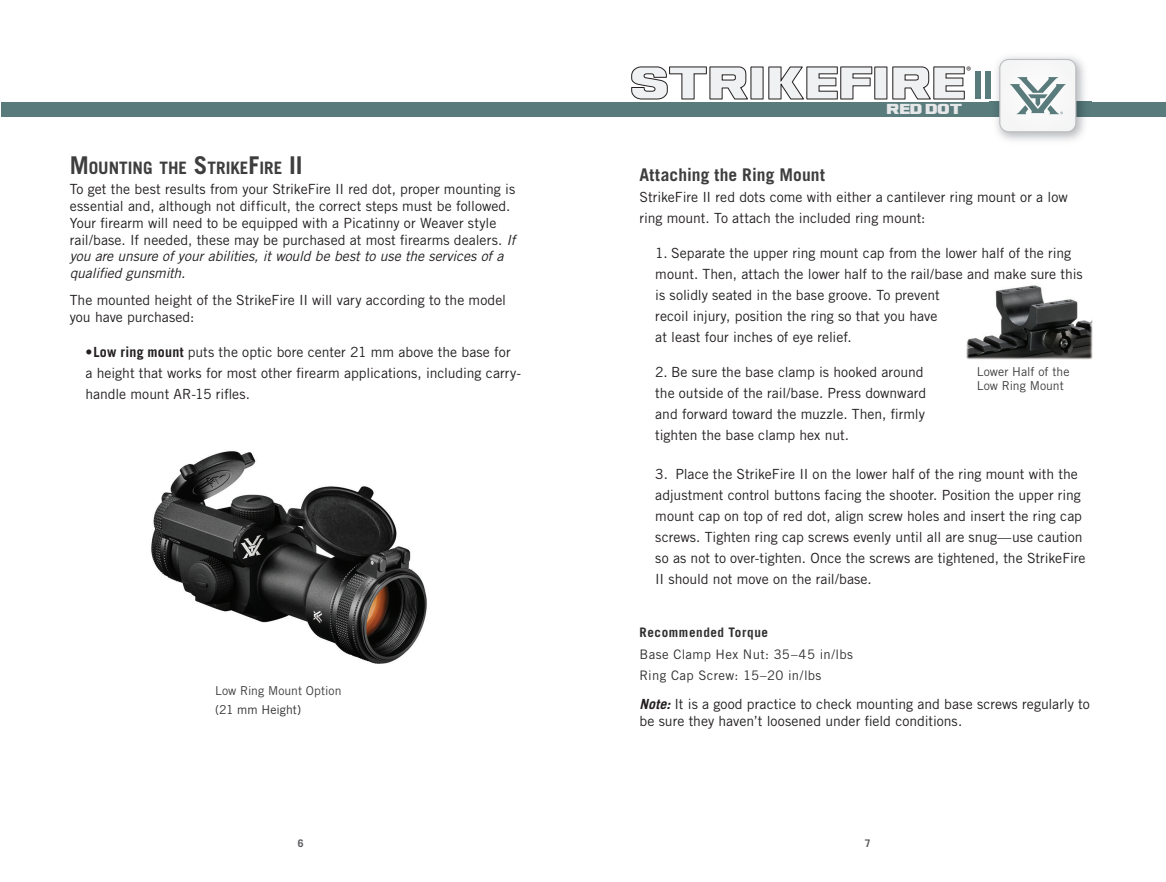
<style>
.page{position:relative;width:1166px;height:882px;background:#fff}
.page>*{position:absolute;margin:0;border:0;box-sizing:border-box;transform-origin:0 0}
.t1{font:700 17.5px "Trade Gothic LT Std";letter-spacing:.01em;color:#3e3e3f}
.t2{font:700 17.15px "Trade Gothic LT Std";color:#3e3e3f}
.t3{font:14px/21px "Trade Gothic LT Std";color:#231f20}
.t4{font:13.12px/21.3px "Trade Gothic LT Std";letter-spacing:.025em;color:#312f30}
.t5{font:700 13.12px "Trade Gothic LT Std";letter-spacing:.045em;color:#312f30}
.t6{font:12.42px "Myriad Pro";color:#312f30}
.t7{font:12.25px/18.6px "Trade Gothic LT Std";letter-spacing:.005em;color:#3e3e3f}
.t8{font:11.38px "Ash";color:#e6e7e9}
.t9{font:700 10.5px "Trade Gothic LT Std";color:#57585a}
.s1{font-size:24.5px}
.s2{font-style:italic}
.s3{font-weight:700}
.s4{color:#312f30}
.s5{color:#231f20}
.s6{font-weight:700;font-style:italic}
</style>
<div class="page">
<div style="left:1px;top:102px;width:1165px;height:14px;background:#597b7c"></div>
<img style="left:989px;top:56px;width:102px;height:85px">
<img style="left:989px;top:102px;width:102px;height:14px">
<div style="left:975px;top:71px;width:5px;height:28px;background:#597b7c"></div>
<div style="left:985px;top:71px;width:6px;height:28px;background:#597b7c"></div>
<svg style="left:631px;top:66px;width:334px;height:34px"></svg>
<svg style="left:999px;top:59px;width:77px;height:73px"></svg>
<img style="left:151px;top:451px;width:276px;height:213px">
<img style="left:966px;top:285px;width:126px;height:75px">
<p class="t6" style="left:966px;top:63px;width:7px">®</p>
<p class="t2" style="left:70px;top:157px;width:226px"><span class="s1">M</span> OUNTING THE <span class="s1">S</span>TRIKE<span class="s1">F</span>IRE <span class="s1">II</span></p>
<p class="t3" style="left:70px;top:181px;width:447px;line-height:16.8px">To get the best results from your StrikeFire II red dot, proper mounting is essential and, although not difficult, the correct steps must be followed.<br>Your firearm will need to be equipped with a Picatinny or Weaver style rail/base. If needed, these may be purchased at most firearms dealers. <span class="s2">If you are unsure of your abilities, it would be best to use the services of a qualified gunsmith.</span></p>
<p class="t3" style="left:70px;top:292px;width:438px;line-height:16.8px">The mounted height of the StrikeFire II will vary according to the model you have purchased:</p>
<p class="t3" style="left:85px;top:341px;width:437px"><span class="s3">•Low ring mount</span> puts the optic bore center 21 mm above the base for a height that works for most other firearm applications, including carry&shy;handle mount AR-15 rifles.</p>
<p class="t7" style="left:215px;top:682px;width:128px">Low Ring Mount Option <span class="s4">(21 mm Height</span><span class="s5">)</span></p>
<p class="t8" style="left:887px;top:103px;width:77px">RED DOT</p>
<p class="t1" style="left:639px;top:164px;width:187px">Attaching the Ring Mount</p>
<p class="t3" style="left:639px;top:186px;width:430px">StrikeFire II red dots come with either a cantilever ring mount or a low ring mount. To attach the included ring mount:</p>
<p class="t3" style="left:655px;top:242px;width:429px">1. Separate the upper ring mount cap from the lower half of the ring mount. Then, attach the lower half to the rail/base and make sure this is solidly seated in the base groove. To prevent<br>recoil injury, position the ring so that you have<br>at least four inches of eye relief.</p>
<p class="t3" style="left:655px;top:361px;width:272px">2. Be sure the base clamp is hooked around the outside of the rail/base. Press downward and forward toward the muzzle. Then, firmly tighten the base clamp hex nut.</p>
<p class="t3" style="left:655px;top:463px;width:432px">3. Place the StrikeFire II on the lower half of the ring mount with the adjustment control buttons facing the shooter. Position the upper ring mount cap on top of red dot, align screw holes and insert the ring cap screws. Tighten ring cap screws evenly until all are snug—use caution so as not to over-tighten. Once the screws are tightened, the StrikeFire II should not move on the rail/base.</p>
<p class="t7" style="left:976px;top:364px;width:94px;line-height:14.7px">Lower Half of the<br>Low Ring Mount</p>
<p class="t5" style="left:639px;top:625px;width:130px">Recommended Torque</p>
<p class="t4" style="left:639px;top:643px;width:215px">Base Clamp Hex Nut: 35–45 in/lbs<br>Ring Cap Screw: 15–20 in/lbs</p>
<p class="t3" style="left:639px;top:695px;width:452px;line-height:16.8px"><span class="s6">Note:</span> It is a good practice to check mounting and base screws regularly to be sure they haven’t loosened under field conditions.</p>
<p class="t9" style="left:298px;top:837px;width:7px">6</p>
<p class="t9" style="left:865px;top:837px;width:7px">7</p>
</div>
